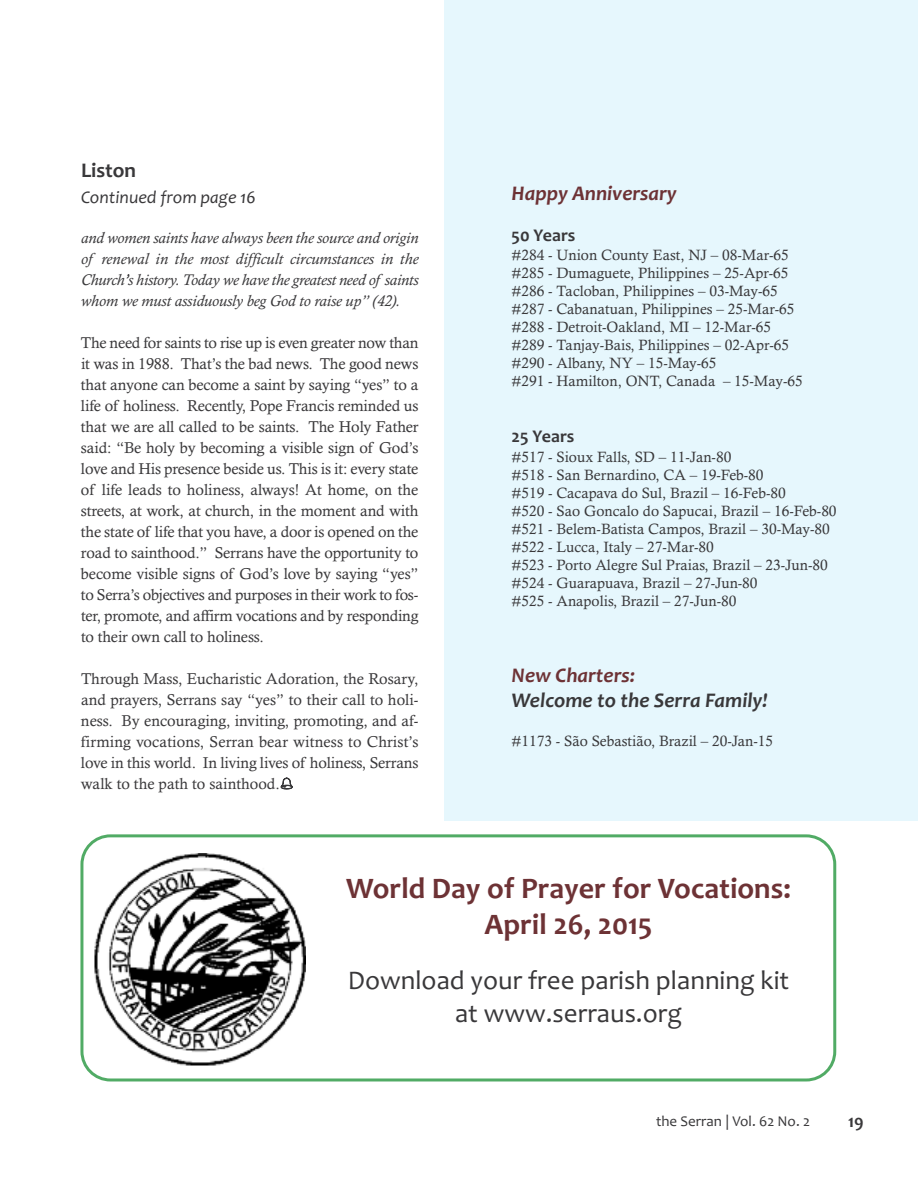
<style>
.page{position:relative;width:918px;height:1188px;background:#fff}
.page>*{position:absolute;margin:0;border:0;box-sizing:border-box;transform-origin:0 0}
.t1{font:700 30px/36px "Candara";color:#6d3235;text-align:center}
.t2{font:27px/32.4px "Candara";color:#39383a;text-align:center}
.t3{font:italic 700 21px "Candara";color:#6d3235}
.t4{font:italic 700 21px "Candara";color:#39383a}
.t5{font:700 21px "Candara";color:#39383a}
.t6{font:italic 18px "Candara";color:#39383a}
.t7{font:700 18px "Candara";color:#39383a}
.t8{font:15.75px/21px "Calisto";letter-spacing:-.01em;color:#39383a;text-align:justify}
.t9{font:italic 15.75px/21px "Calisto";color:#39383a;text-align:justify}
.t10{font:15px/18px "Calisto";color:#39383a}
.t11{font:15px "Candara";color:#39383a}
</style>
<div class="page">
<div style="left:444px;top:0;width:474px;height:821px;background:#e6f7fd"></div>
<svg style="left:80px;top:834px;width:756px;height:247px"></svg>
<div style="left:93px;top:853px;width:219px;height:213px;background:#fff"></div>
<img style="left:94px;top:853px;width:211px;height:213px">
<h3 class="t5" style="left:81px;top:158px;width:57px">Liston</h3>
<p class="t6" style="left:81px;top:187px;width:176px">Continued from page 16</p>
<p class="t9" style="left:81px;top:227px;width:339px">and women saints have always been the source and origin of renewal in the most difficult circumstances in the Church’s history.Today we have the greatest need of saints whom we must assiduously beg God to raise up” (42).</p>
<p class="t8" style="left:81px;top:332px;width:339px">The need for saints to rise up is even greater now than it was in 1988. That’s the bad news. The good news that anyone can become a saint by saying “yes” to a life of holiness. Recently, Pope Francis reminded us that we are all called to be saints. The Holy Father said: “Be holy by becoming a visible sign of God’s love and His presence beside us. This is it: every state of life leads to holiness, always! At home, on the streets, at work, at church, in the moment and with the state of life that you have, a door is opened on the road to sainthood.” Serrans have the opportunity to become visible signs of God’s love by saying “yes” to Serra’s objectives and purposes in their work to fos&shy;ter, promote, and affirm vocations and by responding to their own call to holiness.</p>
<p class="t8" style="left:81px;top:668px;width:339px">Through Mass, Eucharistic Adoration, the Rosary, and prayers, Serrans say “yes” to their call to holi&shy;ness. By encouraging, inviting, promoting, and af&shy;firming vocations, Serran bear witness to Christ’s love in this world. In living lives of holiness, Serrans walk to the path to sainthood.</p>
<h3 class="t3" style="left:512px;top:180px;width:167px">Happy Anniversary</h3>
<p class="t7" style="left:512px;top:224px;width:65px">50 Years</p>
<p class="t10" style="left:512px;top:246px;width:293px">#284 - Union County East, NJ – 08-Mar-65 #285 - Dumaguete, Philippines – 25-Apr-65 #286 - Tacloban, Philippines – 03-May-65 #287 - Cabanatuan, Philippines – 25-Mar-65 #288 - Detroit-Oakland, MI – 12-Mar-65 #289 - Tanjay-Bais, Philippines – 02-Apr-65 #290 - Albany, NY – 15-May-65<br>#291 - Hamilton, ONT, Canada – 15-May-65</p>
<p class="t7" style="left:512px;top:426px;width:65px">25 Years</p>
<p class="t10" style="left:512px;top:447px;width:327px">#517 - Sioux Falls, SD – 11-Jan-80<br>#518 - San Bernardino, CA – 19-Feb-80<br>#519 - Cacapava do Sul, Brazil – 16-Feb-80<br>#520 - Sao Goncalo do Sapucai, Brazil – 16-Feb-80 #521 - Belem-Batista Campos, Brazil – 30-May-80 #522 - Lucca, Italy – 27-Mar-80<br>#523 - Porto Alegre Sul Praias, Brazil – 23-Jun-80 #524 - Guarapuava, Brazil – 27-Jun-80<br>#525 - Anapolis, Brazil – 27-Jun-80</p>
<h3 class="t3" style="left:512px;top:663px;width:125px">New Charters:</h3>
<h3 class="t4" style="left:512px;top:688px;width:258px">Welcome to the Serra Family!</h3>
<p class="t10" style="left:512px;top:732px;width:263px">#1173 - São Sebastião, Brazil – 20-Jan-15</p>
<h1 class="t1" style="left:346px;top:869px;width:446px">World Day of Prayer for Vocations:<br>April 26, 2015</h1>
<h2 class="t2" style="left:348px;top:964px;width:443px">Download your free parish planning kit at www.serraus.org</h2>
<p class="t11" style="left:656px;top:1112px;width:155px">the Serran | Vol. 62 No. 2</p>
<p class="t7" style="left:848px;top:1110px;width:17px">19</p>
</div>
